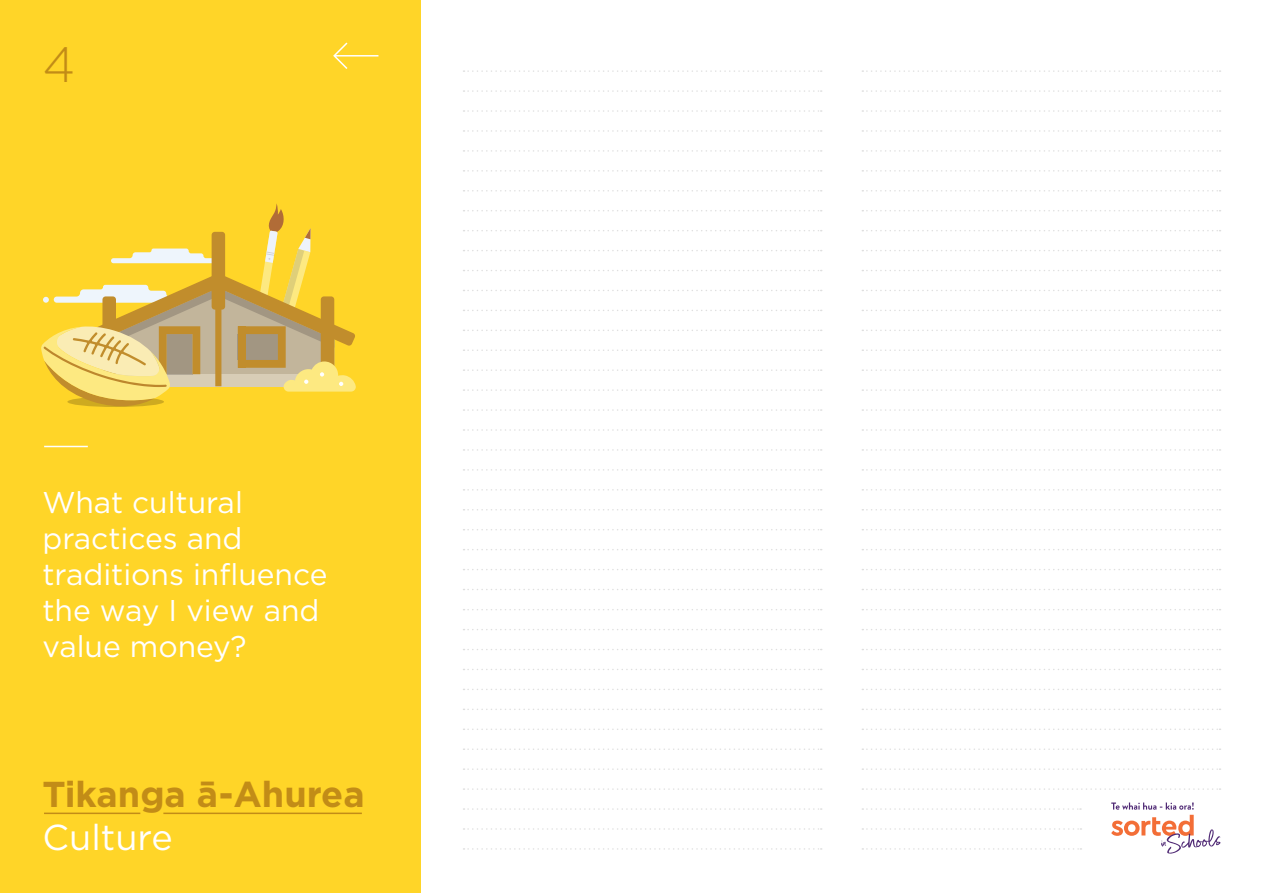
<style>
.page{position:relative;width:1263px;height:893px;background:#fff}
.page>*{position:absolute;margin:0;border:0;box-sizing:border-box;transform-origin:0 0}
.t1{font:300 49.5px "Gotham";color:#c28c17}
.t2{font:700 36px "Gotham";color:#c28c17}
.t3{font:36px "Gotham";color:#fff}
.t4{font:30px/36px "Gotham";color:#fff}
</style>
<div class="page">
<div style="left:0;top:0;width:421px;height:893px;background:#ffd528"></div>
<hr style="left:44px;top:813px;width:96px;height:1px;background:#c28c17">
<hr style="left:163px;top:813px;width:199px;height:1px;background:#c28c17">
<hr style="left:44px;top:446px;width:44px;height:1px;background:#fff">
<svg style="left:333px;top:43px;width:45px;height:26px"></svg>
<svg style="left:463px;top:70px;width:359px;height:2px"></svg>
<svg style="left:463px;top:90px;width:359px;height:2px"></svg>
<svg style="left:463px;top:110px;width:359px;height:2px"></svg>
<svg style="left:463px;top:130px;width:359px;height:2px"></svg>
<svg style="left:463px;top:150px;width:359px;height:2px"></svg>
<svg style="left:463px;top:170px;width:359px;height:2px"></svg>
<svg style="left:463px;top:190px;width:359px;height:2px"></svg>
<svg style="left:463px;top:210px;width:359px;height:1px"></svg>
<svg style="left:463px;top:230px;width:359px;height:1px"></svg>
<svg style="left:463px;top:250px;width:359px;height:1px"></svg>
<svg style="left:463px;top:270px;width:359px;height:1px"></svg>
<svg style="left:463px;top:290px;width:359px;height:1px"></svg>
<svg style="left:463px;top:310px;width:359px;height:1px"></svg>
<svg style="left:463px;top:330px;width:359px;height:1px"></svg>
<svg style="left:463px;top:349px;width:359px;height:2px"></svg>
<svg style="left:463px;top:369px;width:359px;height:2px"></svg>
<svg style="left:463px;top:389px;width:359px;height:2px"></svg>
<svg style="left:463px;top:409px;width:359px;height:2px"></svg>
<svg style="left:463px;top:429px;width:359px;height:2px"></svg>
<svg style="left:463px;top:449px;width:359px;height:2px"></svg>
<svg style="left:463px;top:469px;width:359px;height:2px"></svg>
<svg style="left:463px;top:489px;width:359px;height:2px"></svg>
<svg style="left:463px;top:509px;width:359px;height:1px"></svg>
<svg style="left:463px;top:529px;width:359px;height:1px"></svg>
<svg style="left:463px;top:549px;width:359px;height:1px"></svg>
<svg style="left:463px;top:569px;width:359px;height:1px"></svg>
<svg style="left:463px;top:589px;width:359px;height:1px"></svg>
<svg style="left:463px;top:609px;width:359px;height:1px"></svg>
<svg style="left:463px;top:629px;width:359px;height:1px"></svg>
<svg style="left:463px;top:649px;width:359px;height:1px"></svg>
<svg style="left:463px;top:669px;width:359px;height:1px"></svg>
<svg style="left:463px;top:689px;width:359px;height:1px"></svg>
<svg style="left:463px;top:709px;width:359px;height:1px"></svg>
<svg style="left:463px;top:728px;width:359px;height:2px"></svg>
<svg style="left:463px;top:748px;width:359px;height:2px"></svg>
<svg style="left:463px;top:768px;width:359px;height:2px"></svg>
<svg style="left:463px;top:788px;width:359px;height:2px"></svg>
<svg style="left:463px;top:808px;width:359px;height:2px"></svg>
<svg style="left:463px;top:828px;width:359px;height:2px"></svg>
<svg style="left:463px;top:848px;width:359px;height:2px"></svg>
<svg style="left:862px;top:70px;width:358px;height:2px"></svg>
<svg style="left:862px;top:90px;width:358px;height:2px"></svg>
<svg style="left:862px;top:110px;width:358px;height:2px"></svg>
<svg style="left:862px;top:130px;width:358px;height:2px"></svg>
<svg style="left:862px;top:150px;width:358px;height:2px"></svg>
<svg style="left:862px;top:170px;width:358px;height:2px"></svg>
<svg style="left:862px;top:190px;width:358px;height:2px"></svg>
<svg style="left:862px;top:210px;width:358px;height:1px"></svg>
<svg style="left:862px;top:230px;width:358px;height:1px"></svg>
<svg style="left:862px;top:250px;width:358px;height:1px"></svg>
<svg style="left:862px;top:270px;width:358px;height:1px"></svg>
<svg style="left:862px;top:290px;width:358px;height:1px"></svg>
<svg style="left:862px;top:310px;width:358px;height:1px"></svg>
<svg style="left:862px;top:330px;width:358px;height:1px"></svg>
<svg style="left:862px;top:349px;width:358px;height:2px"></svg>
<svg style="left:862px;top:369px;width:358px;height:2px"></svg>
<svg style="left:862px;top:389px;width:358px;height:2px"></svg>
<svg style="left:862px;top:409px;width:358px;height:2px"></svg>
<svg style="left:862px;top:429px;width:358px;height:2px"></svg>
<svg style="left:862px;top:449px;width:358px;height:2px"></svg>
<svg style="left:862px;top:469px;width:358px;height:2px"></svg>
<svg style="left:862px;top:489px;width:358px;height:2px"></svg>
<svg style="left:862px;top:509px;width:358px;height:1px"></svg>
<svg style="left:862px;top:529px;width:358px;height:1px"></svg>
<svg style="left:862px;top:549px;width:358px;height:1px"></svg>
<svg style="left:862px;top:569px;width:358px;height:1px"></svg>
<svg style="left:862px;top:589px;width:358px;height:1px"></svg>
<svg style="left:862px;top:609px;width:358px;height:1px"></svg>
<svg style="left:862px;top:629px;width:358px;height:1px"></svg>
<svg style="left:862px;top:649px;width:358px;height:1px"></svg>
<svg style="left:862px;top:669px;width:358px;height:1px"></svg>
<svg style="left:862px;top:689px;width:358px;height:1px"></svg>
<svg style="left:862px;top:709px;width:358px;height:1px"></svg>
<svg style="left:862px;top:728px;width:358px;height:2px"></svg>
<svg style="left:862px;top:748px;width:358px;height:2px"></svg>
<svg style="left:862px;top:768px;width:358px;height:2px"></svg>
<svg style="left:862px;top:788px;width:358px;height:2px"></svg>
<svg style="left:41px;top:204px;width:315px;height:203px"></svg>
<svg style="left:862px;top:808px;width:219px;height:2px"></svg>
<svg style="left:862px;top:828px;width:219px;height:2px"></svg>
<svg style="left:862px;top:848px;width:219px;height:2px"></svg>
<svg style="left:1111px;top:802px;width:109px;height:52px"></svg>
<h1 class="t1" style="left:43px;top:33px;width:34px">4</h1>
<p class="t4" style="left:43px;top:484px;width:286px">What cultural practices and traditions influence the way I view and value money?</p>
<p class="t2" style="left:43px;top:771px;width:324px">Tikanga ā-Ahurea</p>
<p class="t3" style="left:43px;top:815px;width:132px">Culture</p>
</div>
